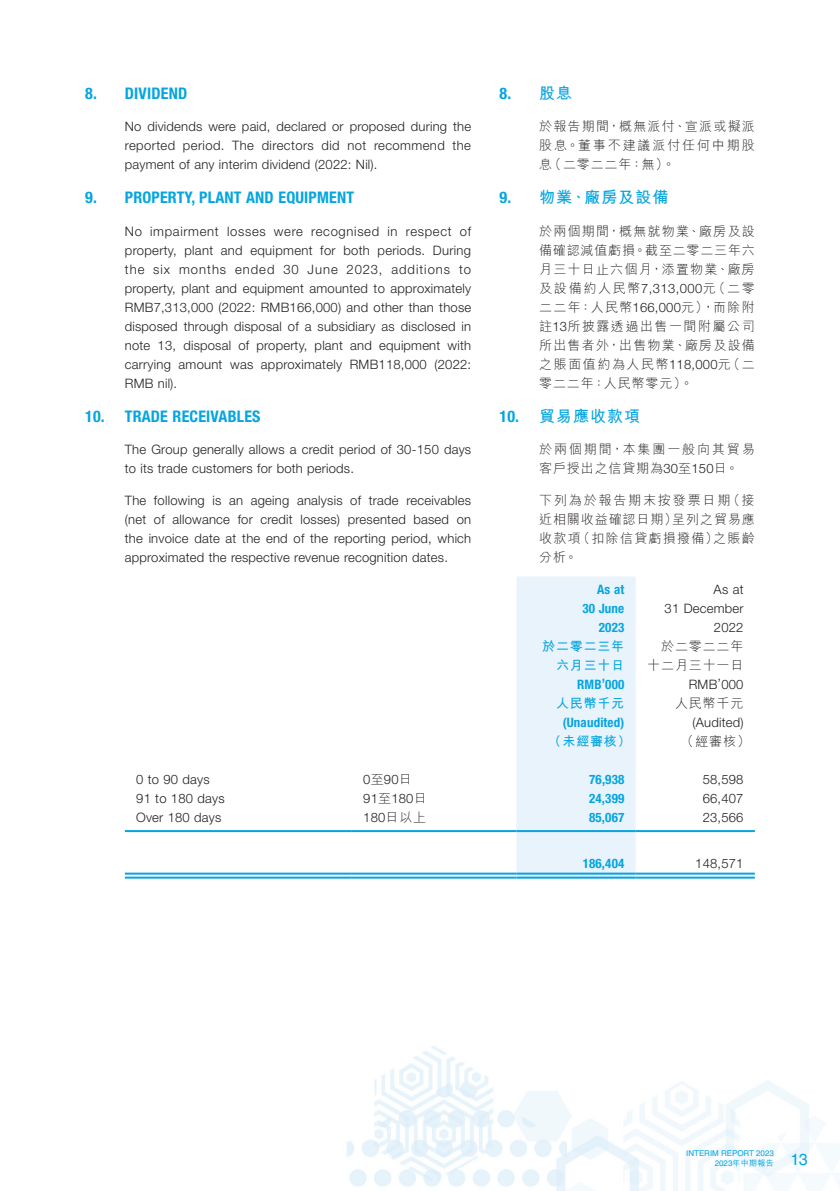
<style>
.page{position:relative;width:840px;height:1191px;background:#fff}
.page>*{position:absolute;margin:0;border:0;box-sizing:border-box;transform-origin:0 0}
.t1{font:700 condensed 16px "Helvetica Neue LT Std";letter-spacing:.01em;color:#04a5e0}
.t2{font:700 16px "M Hei HK";letter-spacing:.06em;color:#04a5e0}
.t3{font:300 13px/19px "Helvetica Neue LT Std";letter-spacing:.015em;color:#231f20;text-align:justify}
.t4{font:300 13px/19px "M Hei HK";letter-spacing:.09em;color:#231f20;text-align:justify}
.t5{font:700 condensed 13px/19px "Helvetica Neue LT Std";letter-spacing:.01em;color:#04a5e0;text-align:right}
.t6{font:300 13px/19px "M Hei HK";letter-spacing:.145em;color:#231f20}
.t7{font:700 13px "M Hei HK";letter-spacing:.06em;color:#04a5e0}
.t8{font:300 13px "M Hei HK";letter-spacing:.065em;color:#231f20}
.t9{font:8px "Helvetica LT Std";letter-spacing:-.005em;color:#04a5e0}
.t10{font:500 8px "M Hei HK";letter-spacing:.045em;color:#04a5e0}
.s1{font-family:"M Hei HK";font-stretch:normal}
.s2{font-family:"Helvetica Neue LT Std";font-stretch:condensed}
.s3{font-family:"Helvetica Neue LT Std"}
.s4{font-family:"M Hei HK"}
.s5{font-family:"Helvetica LT Std";font-weight:400}
</style>
<div class="page">
<img style="left:124px;top:577px;width:715px;height:614px">
<div style="left:516px;top:576px;width:119px;height:300px;background:#e8f3fb"></div>
<hr style="left:125px;top:830px;width:226px;height:2px;background:#04a5e0">
<hr style="left:351px;top:830px;width:165px;height:2px;background:#04a5e0">
<hr style="left:516px;top:830px;width:119px;height:2px;background:#04a5e0">
<hr style="left:635px;top:830px;width:119px;height:2px;background:#04a5e0">
<hr style="left:125px;top:872px;width:226px;height:2px;background:#04a5e0">
<hr style="left:125px;top:876px;width:226px;height:2px;background:#04a5e0">
<hr style="left:351px;top:872px;width:165px;height:2px;background:#04a5e0">
<hr style="left:351px;top:876px;width:165px;height:2px;background:#04a5e0">
<hr style="left:516px;top:872px;width:119px;height:2px;background:#04a5e0">
<hr style="left:516px;top:876px;width:119px;height:2px;background:#04a5e0">
<hr style="left:635px;top:872px;width:119px;height:2px;background:#04a5e0">
<hr style="left:635px;top:876px;width:119px;height:2px;background:#04a5e0">
<p class="t1" style="left:85px;top:84px;width:104px">8. DIVIDEND</p>
<p class="t3" style="left:125px;top:117px;width:347px">No dividends were paid, declared or proposed during the reported period. The directors did not recommend the payment of any interim dividend (2022: Nil).</p>
<p class="t1" style="left:85px;top:188px;width:270px">9. PROPERTY, PLANT AND EQUIPMENT</p>
<p class="t3" style="left:125px;top:221px;width:347px">No impairment losses were recognised in respect of property, plant and equipment for both periods. During the six months ended 30 June 2023, additions to property, plant and equipment amounted to approximately RMB7,313,000 (2022: RMB166,000) and other than those disposed through disposal of a subsidiary as disclosed in note 13, disposal of property, plant and equipment with carrying amount was approximately RMB118,000 (2022:<br>RMB nil).</p>
<p class="t1" style="left:85px;top:406px;width:177px">10. TRADE RECEIVABLES</p>
<p class="t3" style="left:125px;top:439px;width:347px">The Group generally allows a credit period of 30-150 days to its trade customers for both periods.</p>
<p class="t3" style="left:125px;top:490px;width:347px">The following is an ageing analysis of trade receivables (net of allowance for credit losses) presented based on the invoice date at the end of the reporting period, which approximated the respective revenue recognition dates.</p>
<p class="t1" style="left:499px;top:84px;width:74px">8. <span class="s1">股息</span></p>
<p class="t4" style="left:539px;top:117px;width:217px">於報告期間，概無派付、宣派或擬派股息。董事不建議派付任何中期股息（二零二二年：無）。</p>
<p class="t2" style="left:499px;top:186px;width:171px"><span class="s2">9.</span> 物業、廠房及設備</p>
<p class="t4" style="left:539px;top:221px;width:217px">於兩個期間，概無就物業、廠房及設備確認減值虧損。截至二零二三年六月三十日止六個月，添置物業、廠房及設備約人民幣<span class="s3">7,313,000</span>元（二零二二年：人民幣<span class="s3">166,000</span>元），而除附註<span class="s3">13</span>所披露透過出售一間附屬公司所出售者外，出售物業、廠房及設備之賬面值約為人民幣<span class="s3">118,000</span>元（二零二二年：人民幣零元）。</p>
<p class="t2" style="left:499px;top:404px;width:142px"><span class="s2">10.</span> 貿易應收款項</p>
<p class="t6" style="left:539px;top:439px;width:217px">於兩個期間，本集團一般向其貿易客戶授出之信貸期為<span class="s3">30</span>至<span class="s3">150</span>日。</p>
<p class="t4" style="left:539px;top:490px;width:217px">下列為於報告期末按發票日期（接近相關收益確認日期）呈列之貿易應收款項（扣除信貸虧損撥備）之賬齡分析。</p>
<p class="t5" style="left:582px;top:579px;width:43px">As at<br>30 June</p>
<p class="t3" style="left:664px;top:579px;width:80px;text-align:right">As at<br>31 December</p>
<p class="t5" style="left:598px;top:617px;width:27px">2023</p>
<p class="t3" style="left:713px;top:617px;width:31px">2022</p>
<p class="t7" style="left:542px;top:636px;width:84px">於二零二三年</p>
<p class="t4" style="left:660px;top:636px;width:84px">於二零二二年</p>
<p class="t7" style="left:555px;top:655px;width:70px">六月三十日</p>
<p class="t8" style="left:647px;top:658px;width:98px">十二月三十一日</p>
<p class="t5" style="left:577px;top:674px;width:49px">RMB’000</p>
<p class="t3" style="left:688px;top:674px;width:56px">RMB’000</p>
<p class="t7" style="left:555px;top:693px;width:70px">人民幣千元</p>
<p class="t4" style="left:674px;top:693px;width:70px">人民幣千元</p>
<p class="t5" style="left:562px;top:712px;width:63px">(Unaudited)</p>
<p class="t3" style="left:692px;top:712px;width:53px">(Audited)</p>
<p class="t7" style="left:547px;top:731px;width:84px">（未經審核）</p>
<p class="t4" style="left:680px;top:731px;width:71px">（經審核）</p>
<p class="t3" style="left:136px;top:769px;width:75px">0 to 90 days</p>
<p class="t3" style="left:363px;top:769px;width:50px">0<span class="s4">至</span>90<span class="s4">日</span></p>
<p class="t5" style="left:589px;top:769px;width:37px">76,938</p>
<p class="t3" style="left:702px;top:769px;width:42px">58,598</p>
<p class="t3" style="left:136px;top:788px;width:90px">91 to 180 days</p>
<p class="t3" style="left:363px;top:788px;width:65px">91<span class="s4">至</span>180<span class="s4">日</span></p>
<p class="t5" style="left:589px;top:788px;width:37px">24,399</p>
<p class="t3" style="left:702px;top:788px;width:42px">66,407</p>
<p class="t3" style="left:136px;top:807px;width:87px">Over 180 days</p>
<p class="t3" style="left:363px;top:807px;width:65px">180<span class="s4">日以上</span></p>
<p class="t5" style="left:589px;top:807px;width:37px">85,067</p>
<p class="t3" style="left:702px;top:807px;width:42px">23,566</p>
<p class="t5" style="left:582px;top:854px;width:43px">186,404</p>
<p class="t3" style="left:694px;top:854px;width:50px">148,571</p>
<p class="t9" style="left:685px;top:1148px;width:89px">INTERIM REPORT 2023</p>
<p class="t10" style="left:714px;top:1157px;width:94px"><span class="s5">2023</span>年中期報告 <sup>13</sup></p>
</div>
